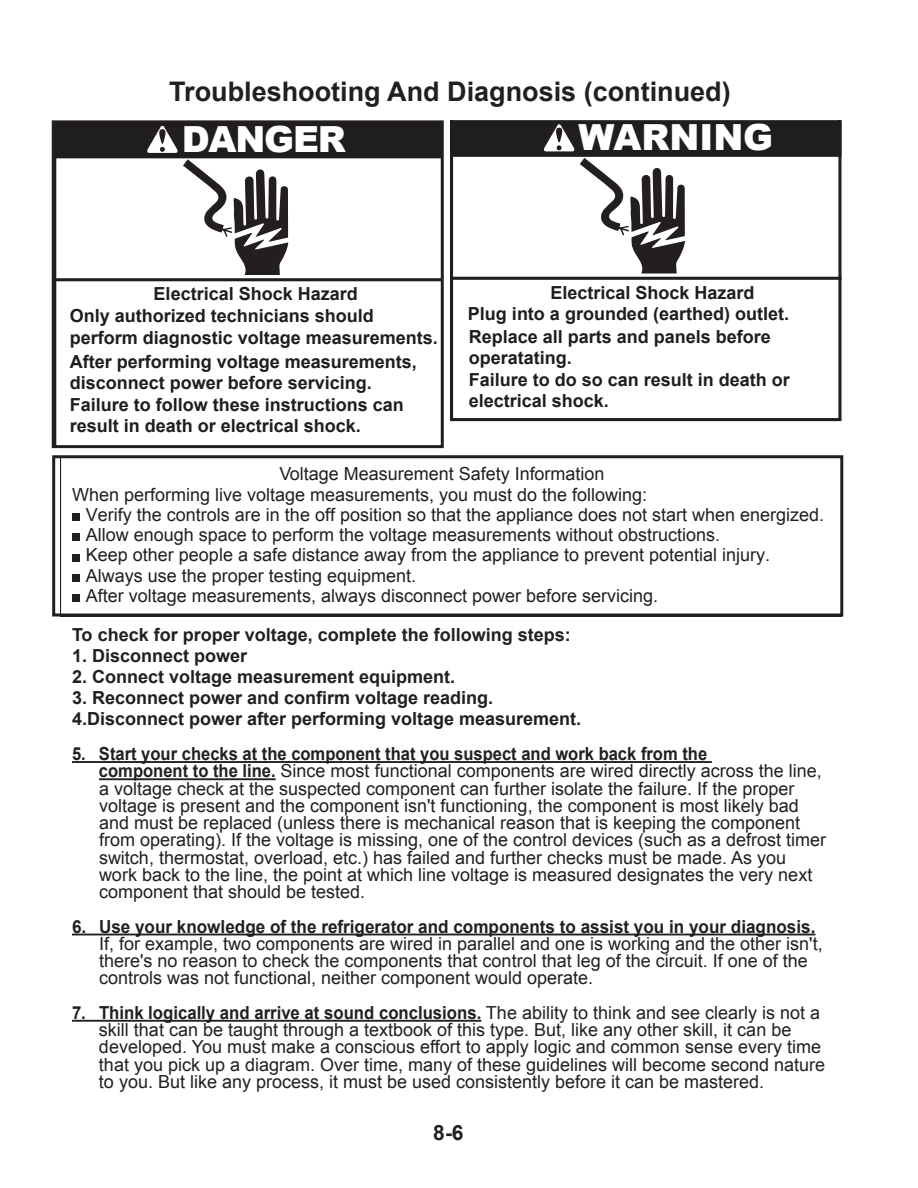
<style>
.page{position:relative;width:918px;height:1188px;background:#fff}
.page>*{position:absolute;margin:0;border:0;box-sizing:border-box;transform-origin:0 0}
.t1{font:900 36px "Arial";color:#fff}
.t2{font:900 36px "Arial";letter-spacing:-.035em;color:#fff}
.t3{font:700 27px "Arial";color:#231f20}
.t4{font:700 21px "Arial";color:#231f20}
.t5{font:18px/17.2px "Arial";color:#231f20}
.t6{font:700 18px/21.6px "Arial";color:#201d1e}
.t7{font:700 18px/21px "Arial";color:#231f20}
.t8{font:700 18px "Arial";color:#231f20;scale:.95 1}
.s1{font-weight:700}
</style>
<div class="page">
<hr style="left:72px;top:761px;width:640px;height:2px;background:#231f20">
<hr style="left:99px;top:778px;width:177px;height:2px;background:#231f20">
<hr style="left:72px;top:934px;width:743px;height:1px;background:#231f20">
<hr style="left:72px;top:1020px;width:409px;height:2px;background:#231f20">
<div style="left:72px;top:513px;width:8px;height:8px;background:#231f20"></div>
<div style="left:72px;top:534px;width:8px;height:7px;background:#231f20"></div>
<div style="left:72px;top:554px;width:8px;height:7px;background:#231f20"></div>
<div style="left:72px;top:574px;width:8px;height:8px;background:#231f20"></div>
<div style="left:72px;top:594px;width:8px;height:8px;background:#231f20"></div>
<div style="left:52px;top:455px;width:791px;height:161px;border:3px solid #231f20"></div>
<svg style="left:450px;top:120px;width:392px;height:301px"></svg>
<hr style="left:450px;top:277px;width:392px;height:3px;background:#201d1e">
<svg style="left:543px;top:124px;width:142px;height:150px"></svg>
<svg style="left:56px;top:124px;width:384px;height:320px"></svg>
<hr style="left:53px;top:278px;width:389px;height:3px;background:#201d1e">
<svg style="left:146px;top:126px;width:142px;height:149px"></svg>
<div style="left:52px;top:120px;width:392px;height:328px;border:3px solid #231f20"></div>
<h2 class="t3" style="left:169px;top:73px;width:563px">Troubleshooting And Diagnosis (continued)</h2>
<h1 class="t2" style="left:182px;top:113px;width:166px">DANGER</h1>
<h1 class="t1" style="left:579px;top:111px;width:196px">WARNING</h1>
<p class="t6" style="left:70px;top:284px;width:370px;text-indent:84px">Electrical Shock Hazard<br>Only authorized technicians should perform diagnostic voltage measurements.</p>
<p class="t6" style="left:70px;top:351px;width:349px">After performing voltage measurements, disconnect power before servicing.<br>Failure to follow these instructions can result in death or electrical shock.</p>
<p class="t6" style="left:468px;top:282px;width:323px;text-indent:82px">Electrical Shock Hazard<br>Plug into a grounded (earthed) outlet.</p>
<p class="t6" style="left:469px;top:326px;width:304px">Replace all parts and panels before operatating.</p>
<p class="t6" style="left:469px;top:369px;width:323px">Failure to do so can result in death or electrical shock.</p>
<p class="t5" style="left:279px;top:465px;width:327px">Voltage Measurement Safety Information</p>
<p class="t5" style="left:72px;top:486px;width:577px">When performing live voltage measurements, you must do the following:</p>
<p class="t5" style="left:86px;top:506px;width:740px">Verify the controls are in the off position so that the appliance does not start when energized.</p>
<p class="t5" style="left:86px;top:526px;width:636px">Allow enough space to perform the voltage measurements without obstructions.</p>
<p class="t5" style="left:86px;top:547px;width:686px">Keep other people a safe distance away from the appliance to prevent potential injury.</p>
<p class="t5" style="left:86px;top:567px;width:332px">Always use the proper testing equipment.</p>
<p class="t5" style="left:86px;top:587px;width:574px">After voltage measurements, always disconnect power before servicing.</p>
<p class="t7" style="left:72px;top:625px;width:500px">To check for proper voltage, complete the following steps:</p>
<p class="t7" style="left:72px;top:646px;width:177px">1. Disconnect power</p>
<p class="t7" style="left:72px;top:667px;width:385px">2. Connect voltage measurement equipment.</p>
<p class="t7" style="left:72px;top:688px;width:511px">3. Reconnect power and confirm voltage reading.<br>4.Disconnect power after performing voltage measurement.</p>
<p class="t5" style="left:99px;top:745px;width:729px;text-indent:-27px"><span class="s1">5. Start your checks at the component that you suspect and work back from the<br>component to the line.</span> Since most functional components are wired directly across the line, a voltage check at the suspected component can further isolate the failure. If the proper voltage is present and the component isn't functioning, the component is most likely bad and must be replaced (unless there is mechanical reason that is keeping the component from operating). If the voltage is missing, one of the control devices (such as a defrost timer switch, thermostat, overload, etc.) has failed and further checks must be made. As you work back to the line, the point at which line voltage is measured designates the very next component that should be tested.</p>
<p class="t8" style="left:72px;top:914px;width:784px">6. Use your knowledge of the refrigerator and components to assist you in your diagnosis.</p>
<p class="t5" style="left:99px;top:935px;width:725px">If, for example, two components are wired in parallel and one is working and the other isn't, there's no reason to check the components that control that leg of the circuit. If one of the controls was not functional, neither component would operate.</p>
<p class="t5" style="left:99px;top:1004px;width:728px;text-indent:-27px"><span class="s1">7. Think logically and arrive at sound conclusions.</span> The ability to think and see clearly is not a skill that can be taught through a textbook of this type. But, like any other skill, it can be developed. You must make a conscious effort to apply logic and common sense every time that you pick up a diagram. Over time, many of these guidelines will become second nature to you. But like any process, it must be used consistently before it can be mastered.</p>
<p class="t4" style="left:433px;top:1119px;width:32px">8-6</p>
</div>
